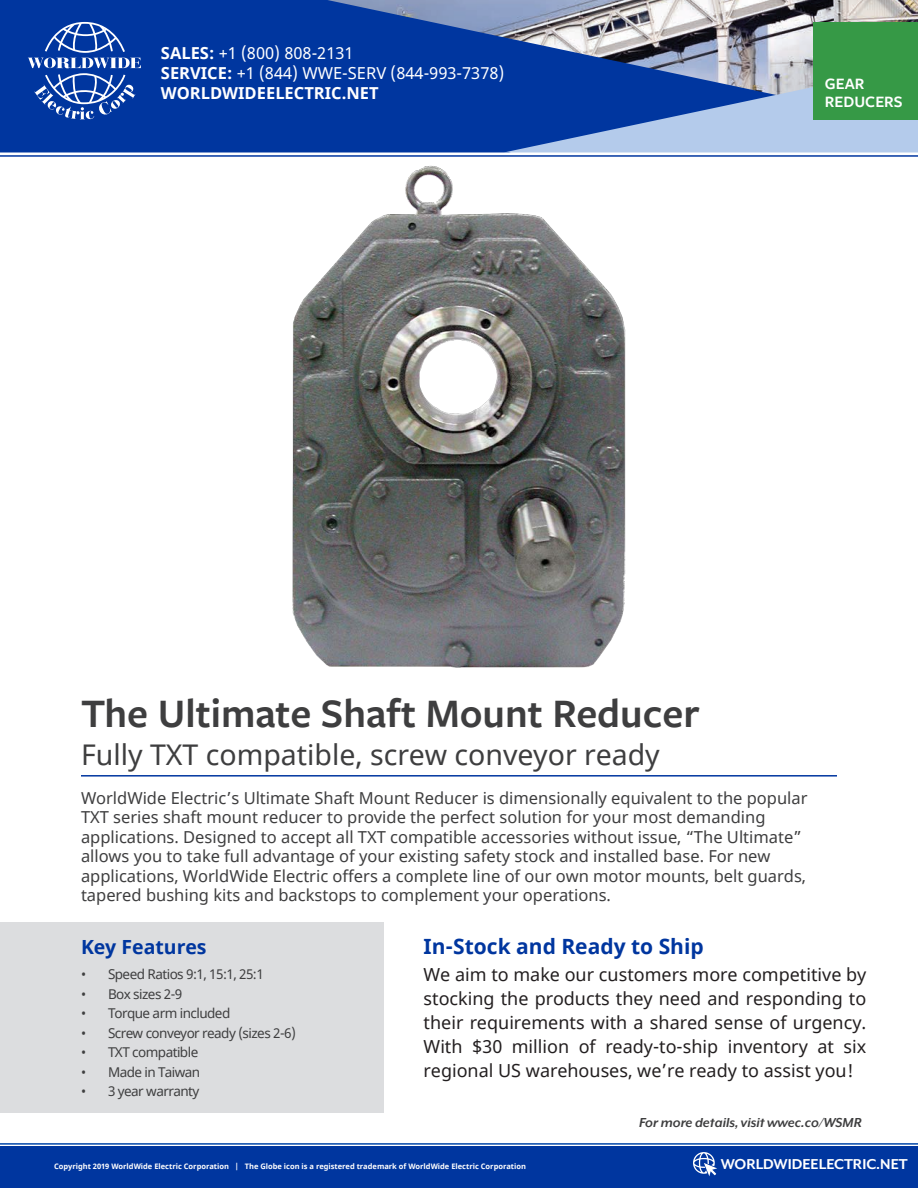
<style>
.page{position:relative;width:918px;height:1188px;background:#fff}
.page>*{position:absolute;margin:0;border:0;box-sizing:border-box;transform-origin:0 0}
.t1{font:600 42px "Freight Sans Pro";color:#3e3e3f}
.t2{font:28.5px "Noto Sans";color:#3e3e3f}
.Headers_-_Blue{font:700 21px "Noto Sans";color:#00369f}
.Headers_-_Blue-2{font:700 19.5px "Noto Sans";color:#00369f}
.t3{font:18px/24px "Noto Sans";color:#231f20;text-align:justify}
.Description_-_Main{font:16.5px/19.5px "Noto Sans";color:#3e3e3f}
.t4{font:16.5px/19.8px "Noto Sans";color:#fff}
.t5{font:700 16.5px "Mr Eaves XL Mod OT";color:#fff}
.t6{font:600 16.5px/18px "Freight Sans Pro";color:#fff}
.Description_-_Main-2{font:italic 700 15px "Mr Eaves XL Mod OT";color:#3e3e3f}
.t7{font:13.5px "Noto Sans";letter-spacing:-.04em;color:#3e3e3f}
.t8{font:700 7.5px "Noto Sans";color:#fff}
.s1{font-weight:700}
</style>
<div class="page">
<img style="left:778px;top:0;width:140px;height:61px">
<svg style="left:0;top:0;width:778px;height:152px;background:#234ea2"></svg>
<svg style="left:504px;top:61px;width:414px;height:91px;background:#6184c3"></svg>
<hr style="left:0;top:155px;width:918px;height:2px;background:#00369f">
<div style="left:813px;top:22px;width:105px;height:97px;background:#369946"></div>
<svg style="left:28px;top:22px;width:113px;height:97px;background:#315db1"></svg>
<div style="left:0;top:1147px;width:918px;height:41px;background:#00369f"></div>
<hr style="left:0;top:1143px;width:918px;height:2px;background:#0046a9">
<hr style="left:81px;top:775px;width:756px;height:2px;background:#00369f">
<svg style="left:693px;top:1152px;width:24px;height:24px"></svg>
<div style="left:0;top:922px;width:383px;height:191px;background:#dcdddf"></div>
<img style="left:292px;top:165px;width:334px;height:503px">
<p class="t4" style="left:161px;top:44px;width:345px"><span class="s1">SALES:</span> +1 (800) 808-2131<br><span class="s1">SERVICE:</span> +1 (844) WWE-SERV (844-993-7378)<br><span class="s1">WORLDWIDEELECTRIC.NET</span></p>
<p class="t6" style="left:825px;top:74px;width:79px">GEAR<br>REDUCERS</p>
<h1 class="t1" style="left:81px;top:685px;width:620px">The Ultimate Shaft Mount Reducer</h1>
<h2 class="t2" style="left:81px;top:735px;width:580px">Fully TXT compatible, screw conveyor ready</h2>
<p class="Description_-_Main" style="left:81px;top:788px;width:728px">WorldWide Electric’s Ultimate Shaft Mount Reducer is dimensionally equivalent to the popular TXT series shaft mount reducer to provide the perfect solution for your most demanding applications. Designed to accept all TXT compatible accessories without issue, “The Ultimate” allows you to take full advantage of your existing safety stock and installed base. For new applications, WorldWide Electric offers a complete line of our own motor mounts, belt guards, tapered bushing kits and backstops to complement your operations.</p>
<p class="Headers_-_Blue-2" style="left:81px;top:933px;width:127px">Key Features</p>
<p class="t7" style="left:81px;top:965px;width:184px">• Speed Ratios 9:1, 15:1, 25:1</p>
<p class="t7" style="left:81px;top:985px;width:103px">• Box sizes 2-9</p>
<p class="t7" style="left:81px;top:1004px;width:151px">• Torque arm included</p>
<p class="t7" style="left:81px;top:1024px;width:216px">• Screw conveyor ready (sizes 2-6)</p>
<p class="t7" style="left:81px;top:1043px;width:119px">• TXT compatible</p>
<p class="t7" style="left:81px;top:1063px;width:121px">• Made in Taiwan</p>
<p class="t7" style="left:81px;top:1082px;width:120px">• 3 year warranty</p>
<p class="Headers_-_Blue" style="left:424px;top:931px;width:282px">In-Stock and Ready to Ship</p>
<p class="t3" style="left:424px;top:963px;width:444px">We aim to make our customers more competitive by stocking the products they need and responding to their requirements with a shared sense of urgency.<br>With $30 million of ready-to-ship inventory at six regional US warehouses, we’re ready to assist you!</p>
<p class="Description_-_Main-2" style="left:639px;top:1115px;width:224px">For more details, visit wwec.co/WSMR</p>
<p class="t8" style="left:54px;top:1161px;width:474px">Copyright 2019 WorldWide Electric Corporation | The Globe icon is a registered trademark of WorldWide Electric Corporation</p>
<p class="t5" style="left:721px;top:1155px;width:189px">WORLDWIDEELECTRIC.NET</p>
</div>
